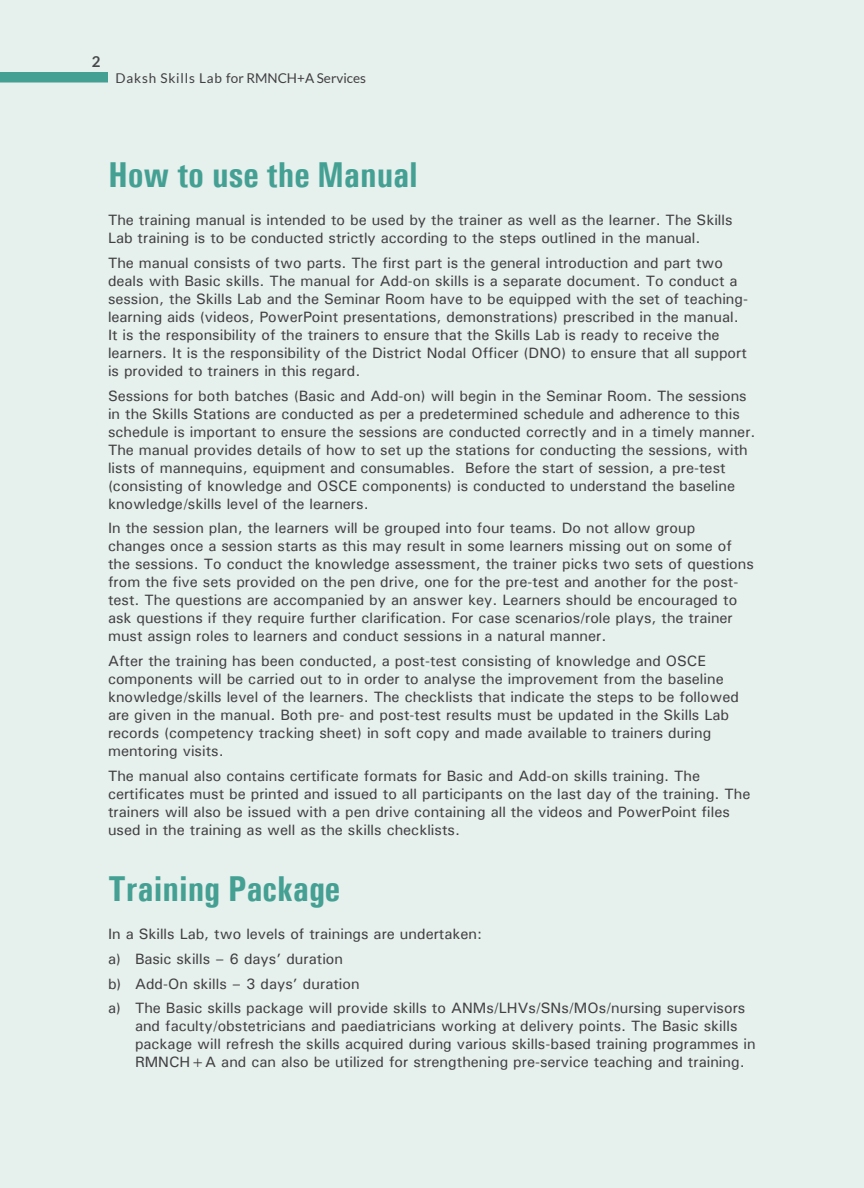
<style>
.page{position:relative;width:864px;height:1188px;background:#e6f0ed}
.page>*{position:absolute;margin:0;border:0;box-sizing:border-box;transform-origin:0 0}
.t1{font:700 condensed 36px "Univers";color:#45a094}
.t2{font:500 15px/18px "Univers";color:#414042}
.t3{font:700 15px "Lato";color:#48484a}
.t4{font:13.5px "Lato";color:#414042}
</style>
<div class="page">
<div style="left:0;top:72px;width:108px;height:10px;background:#45a094"></div>
<p class="t3" style="left:92px;top:53px;width:10px">2</p>
<p class="t4" style="left:116px;top:70px;width:252px">Daksh Skills Lab for RMNCH+A Services</p>
<h1 class="t1" style="left:108px;top:153px;width:311px">How to use the Manual</h1>
<p class="t2" style="left:108px;top:211px;width:626px">The training manual is intended to be used by the trainer as well as the learner. The Skills<br>Lab training is to be conducted strictly according to the steps outlined in the manual.</p>
<p class="t2" style="left:108px;top:253px;width:642px">The manual consists of two parts. The first part is the general introduction and part two deals with Basic skills. The manual for Add-on skills is a separate document. To conduct a session, the Skills Lab and the Seminar Room have to be equipped with the set of teaching&shy;learning aids (videos, PowerPoint presentations, demonstrations) prescribed in the manual.<br>It is the responsibility of the trainers to ensure that the Skills Lab is ready to receive the learners. It is the responsibility of the District Nodal Officer (DNO) to ensure that all support is provided to trainers in this regard.</p>
<p class="t2" style="left:108px;top:386px;width:649px">Sessions for both batches (Basic and Add-on) will begin in the Seminar Room. The sessions in the Skills Stations are conducted as per a predetermined schedule and adherence to this schedule is important to ensure the sessions are conducted correctly and in a timely manner.<br>The manual provides details of how to set up the stations for conducting the sessions, with lists of mannequins, equipment and consumables. Before the start of session, a pre-test (consisting of knowledge and OSCE components) is conducted to understand the baseline knowledge/skills level of the learners.</p>
<p class="t2" style="left:108px;top:519px;width:647px">In the session plan, the learners will be grouped into four teams. Do not allow group changes once a session starts as this may result in some learners missing out on some of the sessions. To conduct the knowledge assessment, the trainer picks two sets of questions from the five sets provided on the pen drive, one for the pre-test and another for the post&shy;test. The questions are accompanied by an answer key. Learners should be encouraged to ask questions if they require further clarification. For case scenarios/role plays, the trainer must assign roles to learners and conduct sessions in a natural manner.</p>
<p class="t2" style="left:108px;top:652px;width:632px">After the training has been conducted, a post-test consisting of knowledge and OSCE components will be carried out to in order to analyse the improvement from the baseline knowledge/skills level of the learners. The checklists that indicate the steps to be followed are given in the manual. Both pre- and post-test results must be updated in the Skills Lab records (competency tracking sheet) in soft copy and made available to trainers during mentoring visits.</p>
<p class="t2" style="left:108px;top:766px;width:644px">The manual also contains certificate formats for Basic and Add-on skills training. The certificates must be printed and issued to all participants on the last day of the training. The trainers will also be issued with a pen drive containing all the videos and PowerPoint files used in the training as well as the skills checklists.</p>
<h1 class="t1" style="left:108px;top:867px;width:234px">Training Package</h1>
<p class="t2" style="left:108px;top:921px;width:639px;line-height:24.8px">In a Skills Lab, two levels of trainings are undertaken:<br>a) Basic skills – 6 days’ duration<br>b) Add-On skills – 3 days’ duration<br>a) The Basic skills package will provide skills to ANMs/LHVs/SNs/MOs/nursing supervisors</p>
<p class="t2" style="left:135px;top:1017px;width:622px">and faculty/obstetricians and paediatricians working at delivery points. The Basic skills package will refresh the skills acquired during various skills-based training programmes in<br>RMNCH+A and can also be utilized for strengthening pre-service teaching and training.</p>
</div>
